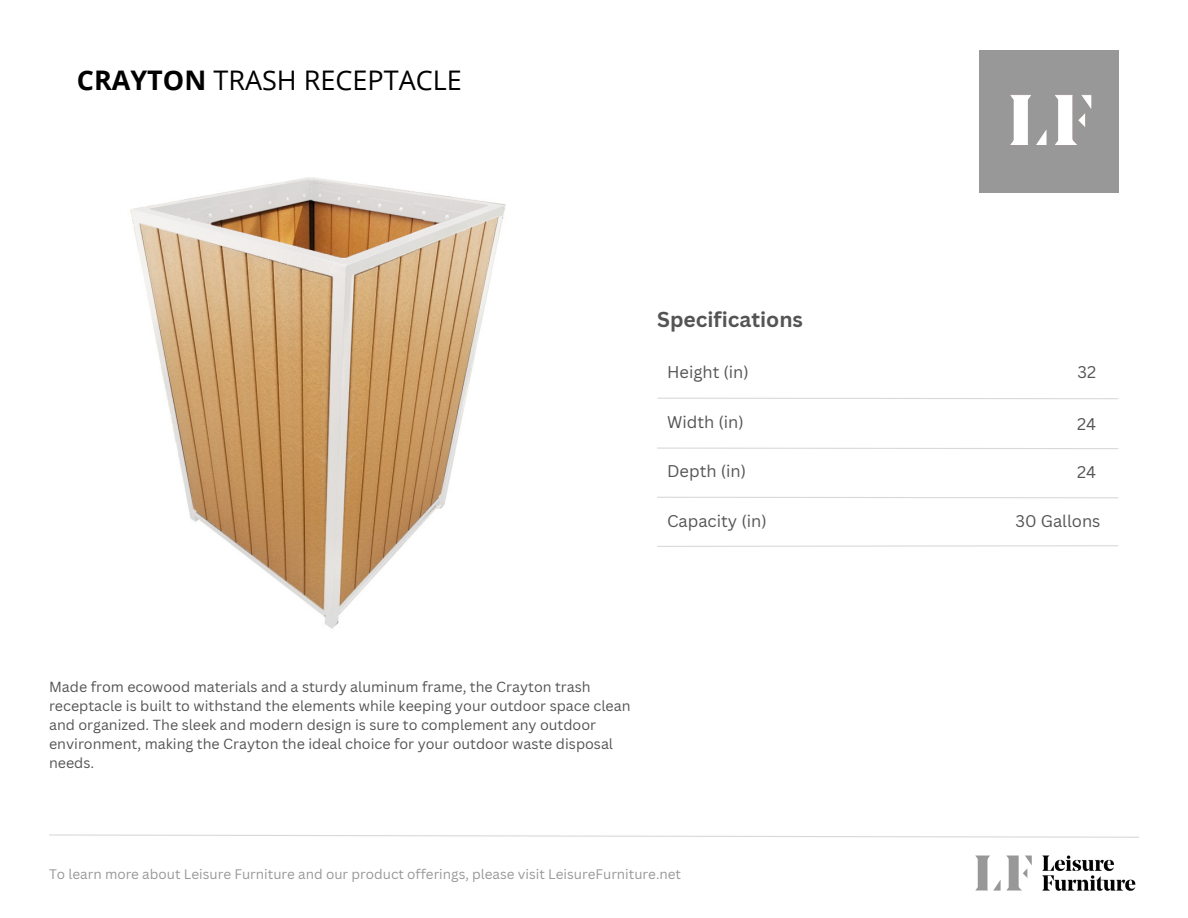
<style>
.page{position:relative;width:1188px;height:918px;background:#fff}
.page>*{position:absolute;margin:0;border:0;box-sizing:border-box;transform-origin:0 0}
.t1{font:27px "Open Sans";color:#000}
.t2{font:700 21px "Canva Sans";color:#545454}
.t3{font:16.5px "Canva Sans";color:#545454}
.t4{font:14.25px/19.2px "Canva Sans";color:#545454}
.t5{font:13.5px "Canva Sans";color:#989898}
.s1{font-weight:700}
</style>
<div class="page">
<svg style="left:49px;top:834px;width:1090px;height:4px"></svg>
<img style="left:975px;top:855px;width:161px;height:36px">
<svg style="left:657px;top:496px;width:462px;height:3px"></svg>
<svg style="left:657px;top:397px;width:461px;height:3px"></svg>
<svg style="left:657px;top:447px;width:462px;height:2px"></svg>
<div style="left:979px;top:50px;width:140px;height:142px;background:#989898"></div>
<img style="left:1010px;top:95px;width:82px;height:50px">
<svg style="left:657px;top:545px;width:462px;height:2px"></svg>
<img style="left:130px;top:177px;width:376px;height:452px">
<p class="t1" style="left:77px;top:62px;width:386px"><span class="s1">CRAYTON</span> TRASH RECEPTACLE</p>
<p class="t2" style="left:657px;top:304px;width:147px">Specifications</p>
<p class="t3" style="left:667px;top:361px;width:83px">Height (in)</p>
<p class="t3" style="left:667px;top:410px;width:78px">Width (in)</p>
<p class="t3" style="left:667px;top:459px;width:80px">Depth (in)</p>
<p class="t3" style="left:1078px;top:361px;width:20px">32</p>
<p class="t3" style="left:1077px;top:412px;width:21px">24</p>
<p class="t3" style="left:1077px;top:461px;width:21px">24</p>
<p class="t3" style="left:667px;top:509px;width:101px">Capacity (in)</p>
<p class="t3" style="left:1016px;top:509px;width:86px">30 Gallons</p>
<p class="t4" style="left:49px;top:677px;width:583px">Made from ecowood materials and a sturdy aluminum frame, the Crayton trash receptacle is built to withstand the elements while keeping your outdoor space clean and organized. The sleek and modern design is sure to complement any outdoor environment, making the Crayton the ideal choice for your outdoor waste disposal needs.</p>
<p class="t5" style="left:49px;top:865px;width:634px">To learn more about Leisure Furniture and our product offerings, please visit LeisureFurniture.net</p>
</div>
